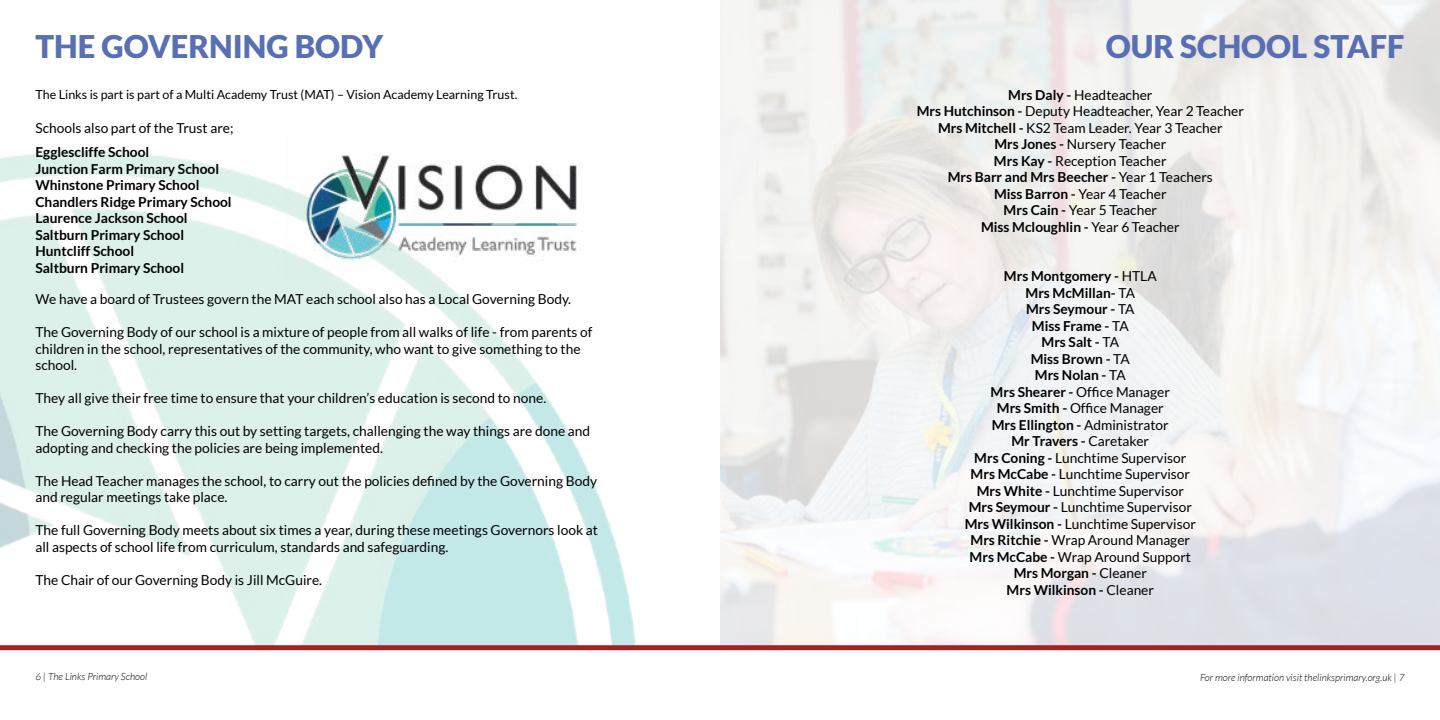
<style>
.page{position:relative;width:1440px;height:720px;background:#fff}
.page>*{position:absolute;margin:0;border:0;box-sizing:border-box;transform-origin:0 0}
.t1{font:900 31.25px "Lato";color:#586fb5}
.t2{font:13.75px/16.5px "Lato";color:#000}
.t3{font:700 13.75px/16.5px "Lato";color:#000}
.t4{font:12.5px "Lato";color:#000}
.t5{font:italic 300 10px "Lato";color:#000}
.s1{font-weight:700}
.s2{font-weight:400}
</style>
<div class="page">
<img style="left:0;top:151px;width:636px;height:494px">
<div style="left:0;top:645px;width:1440px;height:5px;background:#a32325"></div>
<img style="left:284px;top:151px;width:316px;height:129px">
<h1 class="t1" style="left:35px;top:28px;width:349px">THE GOVERNING BODY</h1>
<p class="t4" style="left:35px;top:87px;width:483px">The Links is part is part of a Multi Academy Trust (MAT) – Vision Academy Learning Trust.</p>
<p class="t2" style="left:35px;top:120px;width:200px">Schools also part of the Trust are;</p>
<p class="t3" style="left:35px;top:144px;width:198px">Egglescliffe School<br>Junction Farm Primary School<br>Whinstone Primary School<br>Chandlers Ridge Primary School<br>Laurence Jackson School<br>Saltburn Primary School<br>Huntcliff School<br>Saltburn Primary School</p>
<p class="t2" style="left:35px;top:291px;width:537px">We have a board of Trustees govern the MAT each school also has a Local Governing Body.</p>
<p class="t2" style="left:35px;top:324px;width:559px">The Governing Body of our school is a mixture of people from all walks of life - from parents of children in the school, representatives of the community, who want to give something to the school.</p>
<p class="t2" style="left:35px;top:390px;width:512px">They all give their free time to ensure that your children’s education is second to none.</p>
<p class="t2" style="left:35px;top:423px;width:556px">The Governing Body carry this out by setting targets, challenging the way things are done and adopting and checking the policies are being implemented.</p>
<p class="t2" style="left:35px;top:472px;width:563px">The Head Teacher manages the school, to carry out the policies defined by the Governing Body and regular meetings take place.</p>
<p class="t2" style="left:35px;top:522px;width:564px">The full Governing Body meets about six times a year, during these meetings Governors look at all aspects of school life from curriculum, standards and safeguarding.</p>
<p class="t2" style="left:35px;top:571px;width:288px">The Chair of our Governing Body is Jill McGuire.</p>
<h1 class="t1" style="left:1106px;top:28px;width:300px">OUR SCHOOL STAFF</h1>
<p class="t2" style="left:917px;top:86px;width:329px;text-align:center"><span class="s1">Mrs Daly -</span> Headteacher<br><span class="s1">Mrs Hutchinson -</span> Deputy Headteacher, Year 2 Teacher<br><span class="s1">Mrs Mitchell -</span> KS2 Team Leader. Year 3 Teacher<br><span class="s1">Mrs Jones -</span> Nursery Teacher<br><span class="s1">Mrs Kay -</span> Reception Teacher<br><span class="s1">Mrs Barr and Mrs Beecher -</span> Year 1 Teachers<br><span class="s1">Miss Barron -</span> Year 4 Teacher<br><span class="s1">Mrs Cain -</span> Year 5 Teacher<br><span class="s1">Miss Mcloughlin -</span> Year 6 Teacher</p>
<p class="t3" style="left:965px;top:268px;width:233px;text-align:center">Mrs Montgomery - <span class="s2">HTLA<br></span>Mrs McMillan- <span class="s2">TA<br></span>Mrs Seymour - <span class="s2">TA<br></span>Miss Frame - <span class="s2">TA<br></span>Mrs Salt - <span class="s2">TA<br></span>Miss Brown - <span class="s2">TA<br></span>Mrs Nolan - <span class="s2">TA<br></span>Mrs Shearer - <span class="s2">Office Manager<br></span>Mrs Smith - <span class="s2">Office Manager<br></span>Mrs Ellington - <span class="s2">Administrator<br></span>Mr Travers - <span class="s2">Caretaker<br></span>Mrs Coning - <span class="s2">Lunchtime Supervisor<br></span>Mrs McCabe - <span class="s2">Lunchtime Supervisor<br></span>Mrs White - <span class="s2">Lunchtime Supervisor<br></span>Mrs Seymour - <span class="s2">Lunchtime Supervisor<br></span>Mrs Wilkinson - <span class="s2">Lunchtime Supervisor<br></span>Mrs Ritchie - <span class="s2">Wrap Around Manager<br></span>Mrs McCabe - <span class="s2">Wrap Around Support<br></span>Mrs Morgan - <span class="s2">Cleaner<br></span>Mrs Wilkinson - <span class="s2">Cleaner</span></p>
<p class="t5" style="left:35px;top:671px;width:113px">6 | The Links Primary School</p>
<p class="t5" style="left:1200px;top:672px;width:206px">For more information visit thelinksprimary.org.uk | 7</p>
</div>
